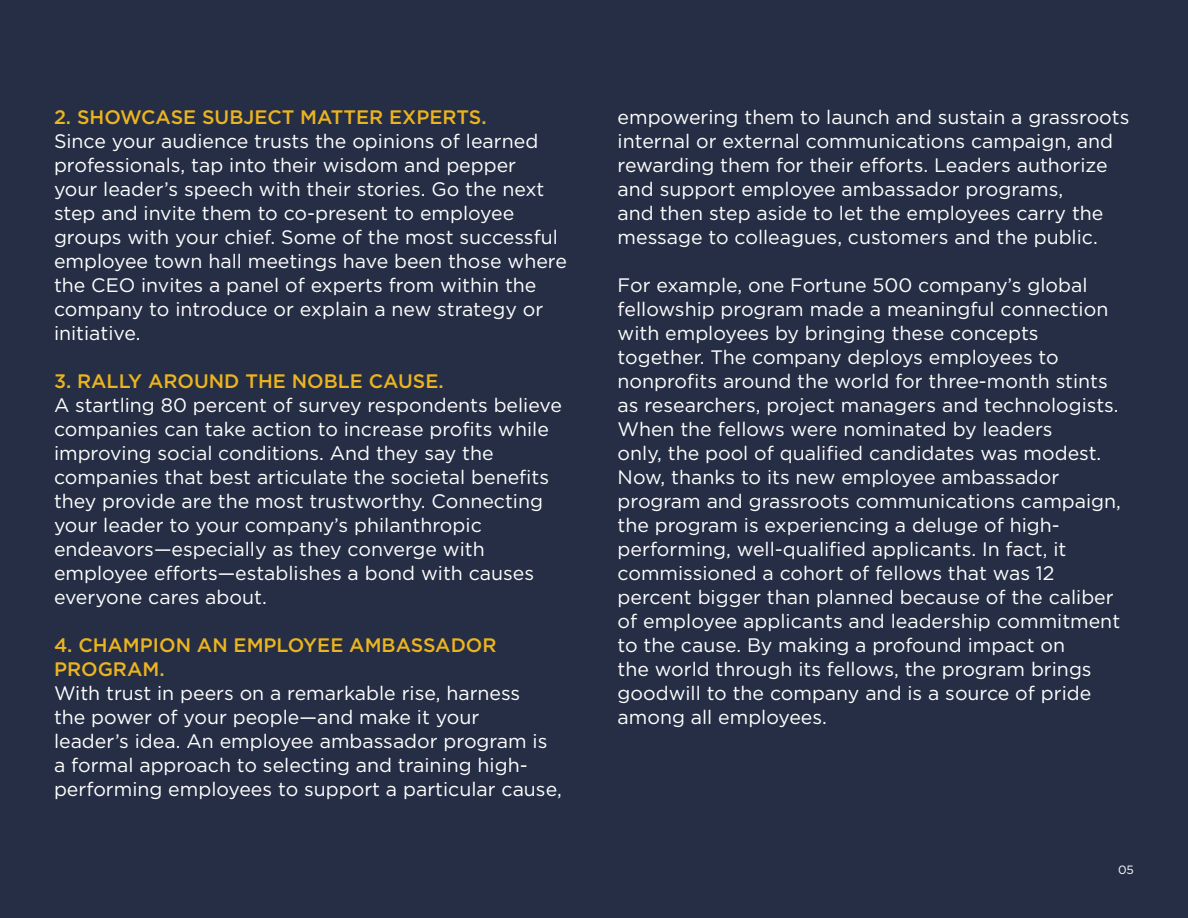
<style>
.page{position:relative;width:1188px;height:918px;background:#252e44}
.page>*{position:absolute;margin:0;border:0;box-sizing:border-box;transform-origin:0 0}
.t1{font:19.5px/24px "Gotham";color:#fff}
.t2{font:500 19.5px/24px "Gotham";color:#ecb41f}
.t3{font:12px "Gotham";color:#fff}
</style>
<div class="page">
<p class="t2" style="left:54px;top:104px;width:434px">2. SHOWCASE SUBJECT MATTER EXPERTS.</p>
<p class="t1" style="left:54px;top:128px;width:514px">Since your audience trusts the opinions of learned professionals, tap into their wisdom and pepper<br>your leader’s speech with their stories. Go the next step and invite them to co-present to employee groups with your chief. Some of the most successful employee town hall meetings have been those where the CEO invites a panel of experts from within the company to introduce or explain a new strategy or initiative.</p>
<p class="t2" style="left:54px;top:369px;width:391px">3. RALLY AROUND THE NOBLE CAUSE.</p>
<p class="t1" style="left:54px;top:392px;width:509px">A startling 80 percent of survey respondents believe companies can take action to increase profits while improving social conditions. And they say the companies that best articulate the societal benefits they provide are the most trustworthy. Connecting your leader to your company’s philanthropic endeavors—especially as they converge with employee efforts—establishes a bond with causes everyone cares about.</p>
<p class="t2" style="left:54px;top:633px;width:444px">4. CHAMPION AN EMPLOYEE AMBASSADOR<br>PROGRAM.</p>
<p class="t1" style="left:54px;top:680px;width:509px">With trust in peers on a remarkable rise, harness<br>the power of your people—and make it your<br>leader’s idea. An employee ambassador program is a formal approach to selecting and training high&shy;performing employees to support a particular cause,</p>
<p class="t1" style="left:618px;top:104px;width:513px">empowering them to launch and sustain a grassroots internal or external communications campaign, and rewarding them for their efforts. Leaders authorize and support employee ambassador programs,<br>and then step aside to let the employees carry the message to colleagues, customers and the public.</p>
<p class="t1" style="left:618px;top:272px;width:505px">For example, one Fortune 500 company’s global fellowship program made a meaningful connection with employees by bringing these concepts together. The company deploys employees to nonprofits around the world for three-month stints as researchers, project managers and technologists.<br>When the fellows were nominated by leaders<br>only, the pool of qualified candidates was modest.<br>Now, thanks to its new employee ambassador program and grassroots communications campaign, the program is experiencing a deluge of high&shy;performing, well-qualified applicants. In fact, it commissioned a cohort of fellows that was 12 percent bigger than planned because of the caliber of employee applicants and leadership commitment to the cause. By making a profound impact on<br>the world through its fellows, the program brings goodwill to the company and is a source of pride among all employees.</p>
<p class="t3" style="left:1118px;top:862px;width:17px">05</p>
</div>
